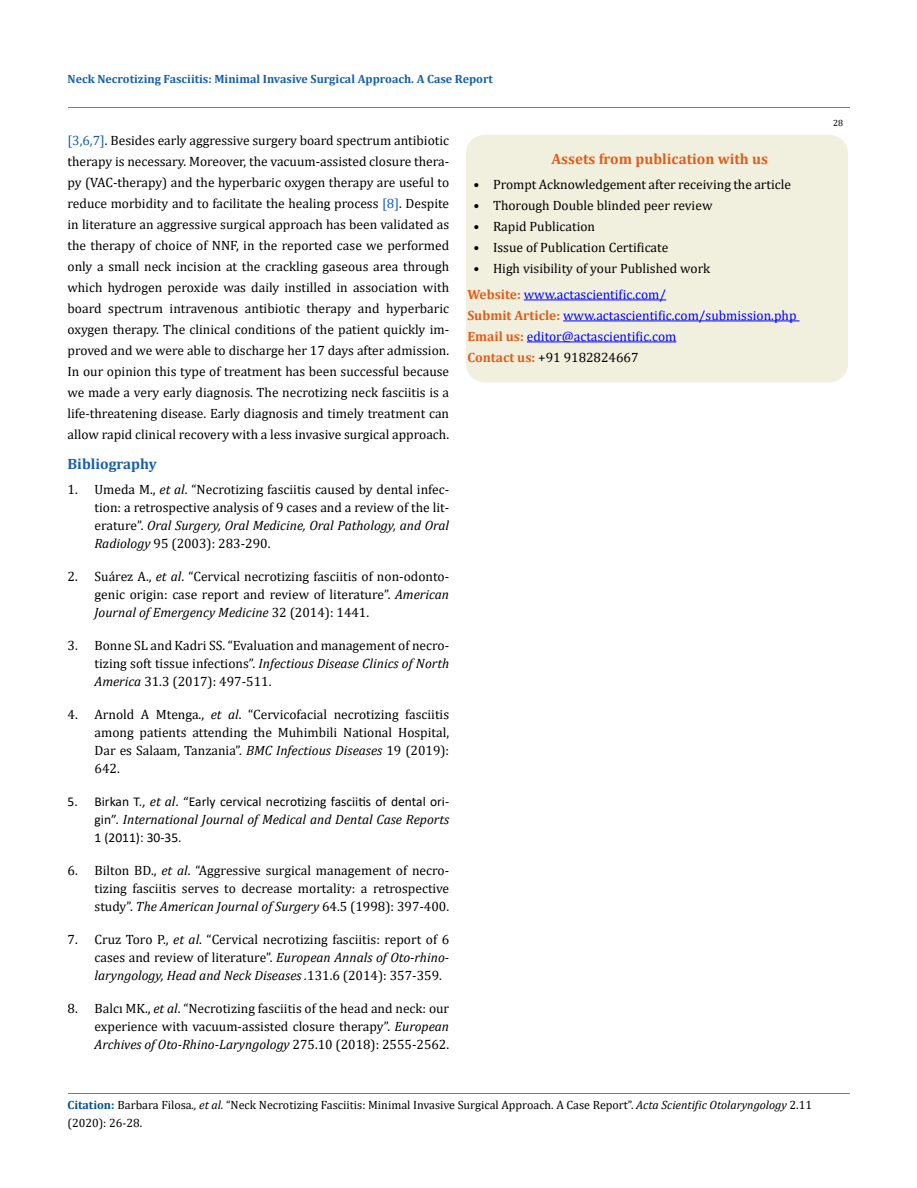
<style>
.page{position:relative;width:917px;height:1188px;background:#fff}
.page>*{position:absolute;margin:0;border:0;box-sizing:border-box;transform-origin:0 0}
.t1{font:700 15px "Cambria";color:#e05d1a}
.t2{font:700 15px "Cambria";color:#1560a6}
.t3{font:13.5px/18px "Cambria";color:#000;text-align:justify}
.t4{font:13.5px/21px "Cambria";color:#00f}
.t5{font:13.5px "Calibri";color:#000}
.t6{font:italic 13.5px "Cambria";color:#000}
.t7{font:12px/18px "Cambria";color:#000}
.t8{font:700 12px "Cambria";color:#1560a6}
.t9{font:9px "Cambria";color:#000}
.s1{color:#1560a6}
.s2{font-style:italic}
.s3{font-family:"Cambria";font-style:italic}
.s4{font-family:"Calibri";font-style:normal}
.s5{font-weight:700;color:#e05d1a}
.s6{color:#000}
.s7{font-weight:700;color:#035089}
</style>
<div class="page">
<div style="left:466px;top:136px;width:381px;height:246px;background:#f1f0de;border-radius:18px"></div>
<div style="left:466px;top:135px;width:382px;height:247px;border:2px solid #f1f0de;border-radius:18px"></div>
<hr style="left:524px;top:300px;width:142px;height:1px;background:#00f">
<hr style="left:563px;top:321px;width:236px;height:1px;background:#00f">
<hr style="left:527px;top:342px;width:149px;height:1px;background:#00f">
<hr style="left:68px;top:108px;width:781px;height:1px;background:#e05d1a">
<hr style="left:68px;top:1094px;width:781px;height:1px;background:#e05d1a">
<p class="t8" style="left:68px;top:70px;width:427px">Neck Necrotizing Fasciitis: Minimal Invasive Surgical Approach. A Case Report</p>
<p class="t3" style="left:68px;top:130px;width:383px;line-height:21px"><span class="s1">[3,6,7]</span>. Besides early aggressive surgery board spectrum antibiotic therapy is necessary. Moreover, the vacuum-assisted closure thera&shy;py (VAC-therapy) and the hyperbaric oxygen therapy are useful to reduce morbidity and to facilitate the healing process <span class="s1">[8]</span>. Despite in literature an aggressive surgical approach has been validated as the therapy of choice of NNF, in the reported case we performed only a small neck incision at the crackling gaseous area through which hydrogen peroxide was daily instilled in association with board spectrum intravenous antibiotic therapy and hyperbaric oxygen therapy. The clinical conditions of the patient quickly im&shy;proved and we were able to discharge her 17 days after admission.<br>In our opinion this type of treatment has been successful because we made a very early diagnosis. The necrotizing neck fasciitis is a life-threatening disease. Early diagnosis and timely treatment can allow rapid clinical recovery with a less invasive surgical approach.</p>
<p class="t2" style="left:68px;top:453px;width:91px">Bibliography</p>
<p class="t3" style="left:94px;top:481px;width:356px;text-indent:-27px">1. Umeda M., <span class="s2">et al</span>. “Necrotizing fasciitis caused by dental infec&shy;tion: a retrospective analysis of 9 cases and a review of the lit&shy;erature”. <span class="s2">Oral Surgery, Oral Medicine, Oral Pathology, and Oral Radiology</span> 95 (2003): 283-290.</p>
<p class="t3" style="left:94px;top:568px;width:356px;text-indent:-27px">2. Suárez A., <span class="s2">et al</span>. “Cervical necrotizing fasciitis of non-odonto&shy;genic origin: case report and review of literature”. <span class="s2">American Journal of Emergency Medicine</span> 32 (2014): 1441.</p>
<p class="t3" style="left:94px;top:637px;width:356px;text-indent:-27px">3. Bonne SL and Kadri SS. “Evaluation and management of necro&shy;tizing soft tissue infections”. <span class="s2">Infectious Disease Clinics of North America</span> 31.3 (2017): 497-511.</p>
<p class="t3" style="left:94px;top:706px;width:356px;text-indent:-27px">4. Arnold A Mtenga., <span class="s2">et al</span>. “Cervicofacial necrotizing fasciitis among patients attending the Muhimbili National Hospital, Dar es Salaam, Tanzania”. <span class="s2">BMC Infectious Diseases</span> 19 (2019):<br>642.</p>
<p class="t5" style="left:68px;top:792px;width:383px">5. Birkan T., <span class="s3">et al</span>. “Early cervical necrotizing fasciitis of dental ori-</p>
<p class="t6" style="left:94px;top:810px;width:356px"><span class="s4">gin”.</span> International Journal of Medical and Dental Case Reports</p>
<p class="t5" style="left:94px;top:828px;width:89px">1 (2011): 30-35.</p>
<p class="t3" style="left:94px;top:862px;width:356px;text-indent:-27px">6. Bilton BD., <span class="s2">et al</span>. “Aggressive surgical management of necro&shy;tizing fasciitis serves to decrease mortality: a retrospective study”. <span class="s2">The American Journal of Surgery</span> 64.5 (1998): 397-400.</p>
<p class="t3" style="left:94px;top:931px;width:356px;text-indent:-27px">7. Cruz Toro P., <span class="s2">et al</span>. “Cervical necrotizing fasciitis: report of 6 cases and review of literature”. <span class="s2">European Annals of Oto-rhino&shy;laryngology, Head and Neck Diseases .</span>131.6 (2014): 357-359.</p>
<p class="t3" style="left:95px;top:1000px;width:356px;text-indent:-27px">8. Balcı MK., <span class="s2">et al</span>. “Necrotizing fasciitis of the head and neck: our experience with vacuum-assisted closure therapy”. <span class="s2">European Archives of Oto-Rhino-Laryngology</span> 275.10 (2018): 2555-2562.</p>
<p class="t1" style="left:551px;top:148px;width:218px">Assets from publication with us</p>
<p class="t3" style="left:473px;top:176px;width:319px">• Prompt Acknowledgement after receiving the article</p>
<p class="t3" style="left:473px;top:197px;width:240px">• Thorough Double blinded peer review</p>
<p class="t3" style="left:473px;top:218px;width:123px">• Rapid Publication</p>
<p class="t3" style="left:473px;top:239px;width:196px">• Issue of Publication Certificate</p>
<p class="t3" style="left:473px;top:260px;width:238px">• High visibility of your Published work</p>
<p class="t4" style="left:467px;top:284px;width:330px"><span class="s5">Website:</span> www.actascientific.com/<br><span class="s5">Submit Article:</span> www.actascientific.com/submission.php <span class="s5">Email us:</span> editor@actascientific.com<br><span class="s5">Contact us:</span> <span class="s6">+91 9182824667</span></p>
<p class="t7" style="left:68px;top:1096px;width:746px"><span class="s7">Citation:</span> Barbara Filosa<span class="s2">., et al.</span> “Neck Necrotizing Fasciitis: Minimal Invasive Surgical Approach. A Case Report”. <span class="s2">Acta Scientific Otolaryngology</span> 2.11 (2020): 26-28.</p>
<p class="t9" style="left:833px;top:118px;width:11px">28</p>
</div>
